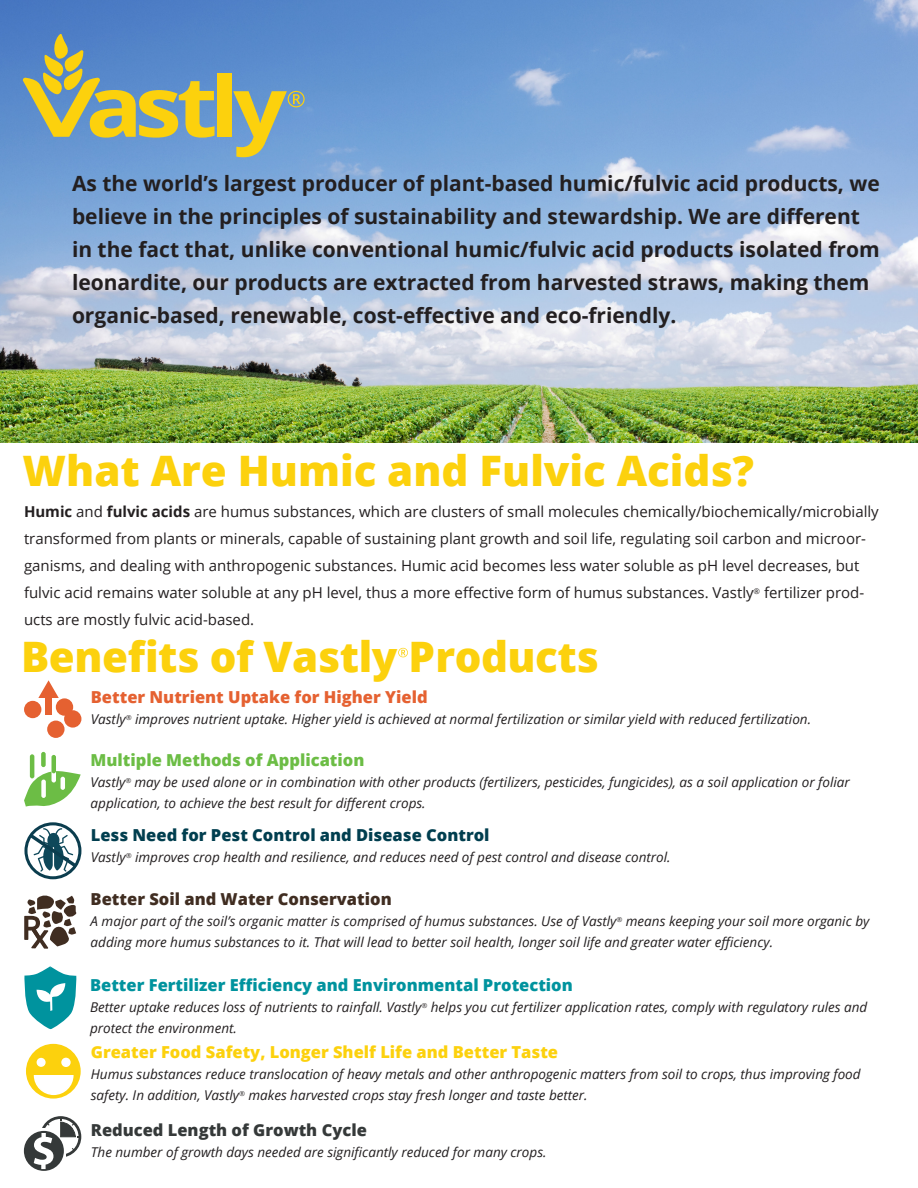
<style>
.page{position:relative;width:918px;height:1188px;background:#fff}
.page>*{position:absolute;margin:0;border:0;box-sizing:border-box;transform-origin:0 0}
.t1{font:800 42px "Open Sans";color:#fcd10d}
.t2{font:700 21px/33px "Open Sans";color:#231f20}
.t3{font:800 16.5px "Open Sans";color:#00939e}
.t4{font:800 16.5px "Open Sans";color:#fcd10d}
.t5{font:800 16.5px "Open Sans";color:#003e4f}
.t6{font:800 16.5px "Open Sans";color:#e56131}
.t7{font:800 16.5px "Open Sans";color:#402d21}
.t8{font:800 16.5px "Open Sans";color:#6cbd45}
.t9{font:800 16.5px "Open Sans";color:#353939}
.t10{font:15px/27px "Open Sans";color:#231f20}
.t11{font:italic 13.5px/21px "Open Sans";color:#231f20}
.s1{font-weight:700}
</style>
<div class="page">
<img style="left:0;top:0;width:918px;height:443px">
<div style="left:47px;top:721px;width:18px;height:17px;background:#e56131;border-radius:50%"></div>
<div style="left:56px;top:698px;width:17px;height:18px;background:#e56131;border-radius:50%"></div>
<div style="left:24px;top:701px;width:17px;height:17px;background:#e56131;border-radius:50%"></div>
<div style="left:46px;top:695px;width:6px;height:20px;background:#e56131"></div>
<svg style="left:38px;top:680px;width:21px;height:18px"></svg>
<div style="left:64px;top:710px;width:17px;height:18px;background:#e56131;border-radius:50%"></div>
<hr style="left:30px;top:754px;width:4px;height:24px;background:#6cbd45;border-radius:2px">
<div style="left:41px;top:752px;width:5px;height:15px;background:#6cbd45;border-radius:2px"></div>
<hr style="left:52px;top:755px;width:4px;height:18px;background:#6cbd45;border-radius:2px">
<svg style="left:24px;top:771px;width:57px;height:36px"></svg>
<svg style="left:24px;top:895px;width:52px;height:54px"></svg>
<svg style="left:24px;top:966px;width:53px;height:64px"></svg>
<div style="left:26px;top:1044px;width:55px;height:55px;background:#fcd10d;border-radius:50%"></div>
<div style="left:35px;top:1056px;width:38px;height:38px;background:#fff;border-radius:50%"></div>
<div style="left:34px;top:1055px;width:40px;height:40px;border:2px solid #fff;border-radius:50%"></div>
<div style="left:33px;top:1055px;width:42px;height:19px;background:#fcd10d"></div>
<div style="left:37px;top:1059px;width:8px;height:7px;background:#fff;border-radius:50%"></div>
<div style="left:37px;top:1058px;width:9px;height:9px;border:2px solid #fff;border-radius:50%"></div>
<div style="left:62px;top:1058px;width:8px;height:8px;background:#fff;border-radius:50%"></div>
<div style="left:61px;top:1058px;width:10px;height:9px;border:2px solid #fff;border-radius:50%"></div>
<div style="left:217px;top:73px;width:14px;height:64px;background:#fcd10d"></div>
<svg style="left:22px;top:34px;width:193px;height:104px;background:#8da08d"></svg>
<svg style="left:24px;top:822px;width:57px;height:57px"></svg>
<div style="left:28px;top:825px;width:50px;height:51px;background:#fff;border-radius:50%"></div>
<svg style="left:29px;top:828px;width:48px;height:44px"></svg>
<svg style="left:40px;top:1116px;width:41px;height:41px"></svg>
<svg style="left:37px;top:1128px;width:29px;height:29px"></svg>
<div style="left:43px;top:1119px;width:36px;height:36px;background:#fff;border-radius:50%"></div>
<div style="left:24px;top:1131px;width:40px;height:40px;background:#353939;border-radius:50%"></div>
<svg style="left:34px;top:1133px;width:19px;height:36px"></svg>
<svg style="left:46px;top:1122px;width:4px;height:4px"></svg>
<svg style="left:60px;top:1117px;width:20px;height:20px"></svg>
<svg style="left:398px;top:648px;width:10px;height:9px"></svg>
<svg style="left:233px;top:91px;width:72px;height:66px;background:#9dad8f"></svg>
<p class="t2" style="left:72px;top:166px;width:809px">As the world’s largest producer of plant-based humic/fulvic acid products, we believe in the principles of sustainability and stewardship. We are different in the fact that, unlike conventional humic/fulvic acid products isolated from leonardite, our products are extracted from harvested straws, making them organic-based, renewable, cost-effective and eco-friendly.</p>
<p class="t1" style="left:23px;top:439px;width:733px">What Are Humic and Fulvic Acids?</p>
<p class="t10" style="left:24px;top:498px;width:856px"><span class="s1">Humic</span> and <span class="s1">fulvic acids</span> are humus substances, which are clusters of small molecules chemically/biochemically/microbially transformed from plants or minerals, capable of sustaining plant growth and soil life, regulating soil carbon and microor&shy;ganisms, and dealing with anthropogenic substances. Humic acid becomes less water soluble as pH level decreases, but fulvic acid remains water soluble at any pH level, thus a more effective form of humus substances. Vastly<sup>®</sup> fertilizer prod&shy;ucts are mostly fulvic acid-based.</p>
<p class="t1" style="left:21px;top:625px;width:579px">Benefits of Vastly Products</p>
<p class="t6" style="left:91px;top:685px;width:338px">Better Nutrient Uptake for Higher Yield</p>
<p class="t11" style="left:91px;top:709px;width:722px">Vastly<sup>®</sup> improves nutrient uptake. Higher yield is achieved at normal fertilization or similar yield with reduced fertilization.</p>
<p class="t8" style="left:91px;top:747px;width:275px">Multiple Methods of Application</p>
<p class="t11" style="left:91px;top:771px;width:761px">Vastly<sup>®</sup> may be used alone or in combination with other products (fertilizers, pesticides, fungicides), as a soil application or foliar application, to achieve the best result for different crops.</p>
<p class="t5" style="left:91px;top:822px;width:400px">Less Need for Pest Control and Disease Control</p>
<p class="t11" style="left:91px;top:846px;width:581px">Vastly<sup>®</sup> improves crop health and resilience, and reduces need of pest control and disease control.</p>
<p class="t7" style="left:91px;top:887px;width:303px">Better Soil and Water Conservation</p>
<p class="t11" style="left:91px;top:910px;width:780px">A major part of the soil’s organic matter is comprised of humus substances. Use of Vastly<sup>®</sup> means keeping your soil more organic by adding more humus substances to it. That will lead to better soil health, longer soil life and greater water efficiency.</p>
<p class="t3" style="left:90px;top:973px;width:484px">Better Fertilizer Efficiency and Environmental Protection</p>
<p class="t11" style="left:90px;top:997px;width:779px">Better uptake reduces loss of nutrients to rainfall. Vastly<sup>®</sup> helps you cut fertilizer application rates, comply with regulatory rules and protect the environment.</p>
<p class="t4" style="left:91px;top:1039px;width:469px">Greater Food Safety, Longer Shelf Life and Better Taste</p>
<p class="t11" style="left:91px;top:1063px;width:771px">Humus substances reduce translocation of heavy metals and other anthropogenic matters from soil to crops, thus improving food safety. In addition, Vastly<sup>®</sup> makes harvested crops stay fresh longer and taste better.</p>
<p class="t9" style="left:91px;top:1117px;width:278px">Reduced Length of Growth Cycle</p>
<p class="t11" style="left:91px;top:1141px;width:457px">The number of growth days needed are significantly reduced for many crops.</p>
</div>
